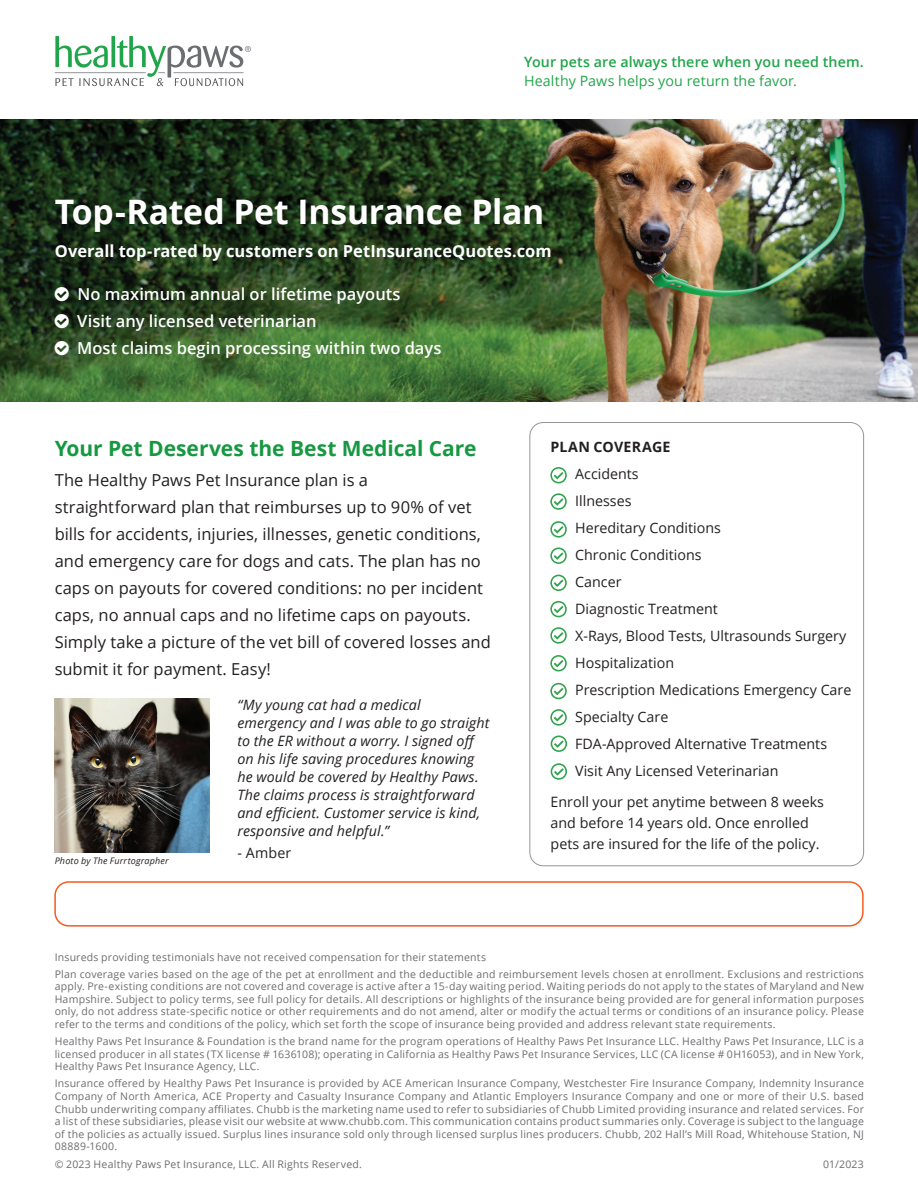
<style>
.page{position:relative;width:918px;height:1188px;background:#fff}
.page>*{position:absolute;margin:0;border:0;box-sizing:border-box;transform-origin:0 0}
.t1{font:700 33.75px "Open Sans";letter-spacing:-.01em;color:#fff}
.t2{font:700 21px "Open Sans";color:#169841}
.t3{font:16.5px/27px "Open Sans";color:#231f20}
.t4{font:600 16.5px/27px "Open Sans";color:#fff}
.t5{font:700 16.5px "Open Sans";color:#fff}
.t6{font:14.25px/27px "Open Sans";color:#231f20}
.t7{font:italic 14.25px/18px "Open Sans";letter-spacing:.005em;color:#231f20}
.t8{font:600 14.25px "Open Sans";letter-spacing:.01em;color:#21a54a}
.t9{font:14.25px "Open Sans";letter-spacing:.01em;color:#21a54a}
.t10{font:700 14.25px "Open Sans";letter-spacing:.015em;color:#231f20}
.t11{font:10.5px/12.6px "Open Sans";letter-spacing:.02em;color:#6c6d70;text-align:justify}
.t12{font:italic 9px "Open Sans";letter-spacing:.025em;color:#231f20}
</style>
<div class="page">
<div style="left:529px;top:422px;width:335px;height:444px;border:1px solid #939598;border-radius:14px"></div>
<img style="left:55px;top:699px;width:154px;height:154px">
<img style="left:0;top:120px;width:918px;height:282px">
<svg style="left:55px;top:36px;width:196px;height:50px"></svg>
<svg style="left:550px;top:467px;width:17px;height:16px"></svg>
<svg style="left:550px;top:655px;width:17px;height:16px"></svg>
<svg style="left:550px;top:521px;width:17px;height:17px"></svg>
<svg style="left:550px;top:601px;width:17px;height:16px"></svg>
<svg style="left:550px;top:709px;width:17px;height:17px"></svg>
<svg style="left:551px;top:763px;width:16px;height:17px"></svg>
<svg style="left:550px;top:493px;width:17px;height:17px"></svg>
<svg style="left:550px;top:575px;width:17px;height:16px"></svg>
<svg style="left:550px;top:683px;width:17px;height:16px"></svg>
<svg style="left:550px;top:548px;width:17px;height:16px"></svg>
<svg style="left:550px;top:627px;width:17px;height:17px"></svg>
<svg style="left:551px;top:736px;width:16px;height:16px"></svg>
<div style="left:54px;top:881px;width:810px;height:46px;border:2px solid #f25b21;border-radius:14px"></div>
<svg style="left:55px;top:287px;width:14px;height:15px"></svg>
<svg style="left:55px;top:314px;width:14px;height:14px"></svg>
<svg style="left:55px;top:341px;width:14px;height:14px"></svg>
<h3 class="t8" style="left:524px;top:52px;width:341px">Your pets are always there when you need them.</h3>
<h3 class="t9" style="left:524px;top:71px;width:274px">Healthy Paws helps you return the favor.</h3>
<h1 class="t1" style="left:55px;top:188px;width:491px">Top-Rated Pet Insurance Plan</h1>
<h3 class="t5" style="left:55px;top:240px;width:498px">Overall top-rated by customers on PetInsuranceQuotes.com</h3>
<h3 class="t4" style="left:77px;top:281px;width:366px">No maximum annual or lifetime payouts<br>Visit any licensed veterinarian<br>Most claims begin processing within two days</h3>
<h2 class="t2" style="left:55px;top:434px;width:423px">Your Pet Deserves the Best Medical Care</h2>
<p class="t3" style="left:55px;top:466px;width:438px">The Healthy Paws Pet Insurance plan is a straightforward plan that reimburses up to 90% of vet bills for accidents, injuries, illnesses, genetic conditions, and emergency care for dogs and cats. The plan has no caps on payouts for covered conditions: no per incident caps, no annual caps and no lifetime caps on payouts.<br>Simply take a picture of the vet bill of covered losses and submit it for payment. Easy!</p>
<p class="t12" style="left:55px;top:855px;width:116px">Photo by The Furrtographer</p>
<p class="t7" style="left:237px;top:695px;width:254px">“My young cat had a medical emergency and I was able to go straight to the ER without a worry. I signed off on his life saving procedures knowing he would be covered by Healthy Paws.<br>The claims process is straightforward and efficient. Customer service is kind, responsive and helpful.”</p>
<h3 class="t6" style="left:237px;top:839px;width:55px">- Amber</h3>
<h3 class="t10" style="left:550px;top:437px;width:122px">PLAN COVERAGE</h3>
<p class="t6" style="left:575px;top:460px;width:278px">Accidents<br>Illnesses<br>Hereditary Conditions<br>Chronic Conditions<br>Cancer<br>Diagnostic Treatment<br>X-Rays, Blood Tests, Ultrasounds Surgery<br>Hospitalization<br>Prescription Medications Emergency Care<br>Specialty Care<br>FDA-Approved Alternative Treatments<br>Visit Any Licensed Veterinarian</p>
<h3 class="t6" style="left:551px;top:791px;width:275px;line-height:21px">Enroll your pet anytime between 8 weeks and before 14 years old. Once enrolled pets are insured for the life of the policy.</h3>
<p class="t11" style="left:55px;top:948px;width:811px;line-height:17.1px">Insureds providing testimonials have not received compensation for their statements<br>Plan coverage varies based on the age of the pet at enrollment and the deductible and reimbursement levels chosen at enrollment. Exclusions and restrictions</p>
<p class="t11" style="left:55px;top:980px;width:811px">apply. Pre-existing conditions are not covered and coverage is active after a 15-day waiting period. Waiting periods do not apply to the states of Maryland and New Hampshire. Subject to policy terms, see full policy for details. All descriptions or highlights of the insurance being provided are for general information purposes only, do not address state-specific notice or other requirements and do not amend, alter or modify the actual terms or conditions of an insurance policy. Please refer to the terms and conditions of the policy, which set forth the scope of insurance being provided and address relevant state requirements.</p>
<p class="t11" style="left:55px;top:1035px;width:811px">Healthy Paws Pet Insurance &amp; Foundation is the brand name for the program operations of Healthy Paws Pet Insurance LLC. Healthy Paws Pet Insurance, LLC is a licensed producer in all states (TX license # 1636108); operating in California as Healthy Paws Pet Insurance Services, LLC (CA license # 0H16053), and in New York, Healthy Paws Pet Insurance Agency, LLC.</p>
<p class="t11" style="left:55px;top:1077px;width:811px">Insurance offered by Healthy Paws Pet Insurance is provided by ACE American Insurance Company, Westchester Fire Insurance Company, Indemnity Insurance Company of North America, ACE Property and Casualty Insurance Company and Atlantic Employers Insurance Company and one or more of their U.S. based Chubb underwriting company affiliates. Chubb is the marketing name used to refer to subsidiaries of Chubb Limited providing insurance and related services. For a list of these subsidiaries, please visit our website at www.chubb.com. This communication contains product summaries only. Coverage is subject to the language of the policies as actually issued. Surplus lines insurance sold only through licensed surplus lines producers. Chubb, 202 Hall’s Mill Road, Whitehouse Station, NJ 08889-1600.</p>
<p class="t11" style="left:55px;top:1157px;width:309px">© 2023 Healthy Paws Pet Insurance, LLC. All Rights Reserved.</p>
<p class="t11" style="left:823px;top:1157px;width:42px">01/2023</p>
</div>
